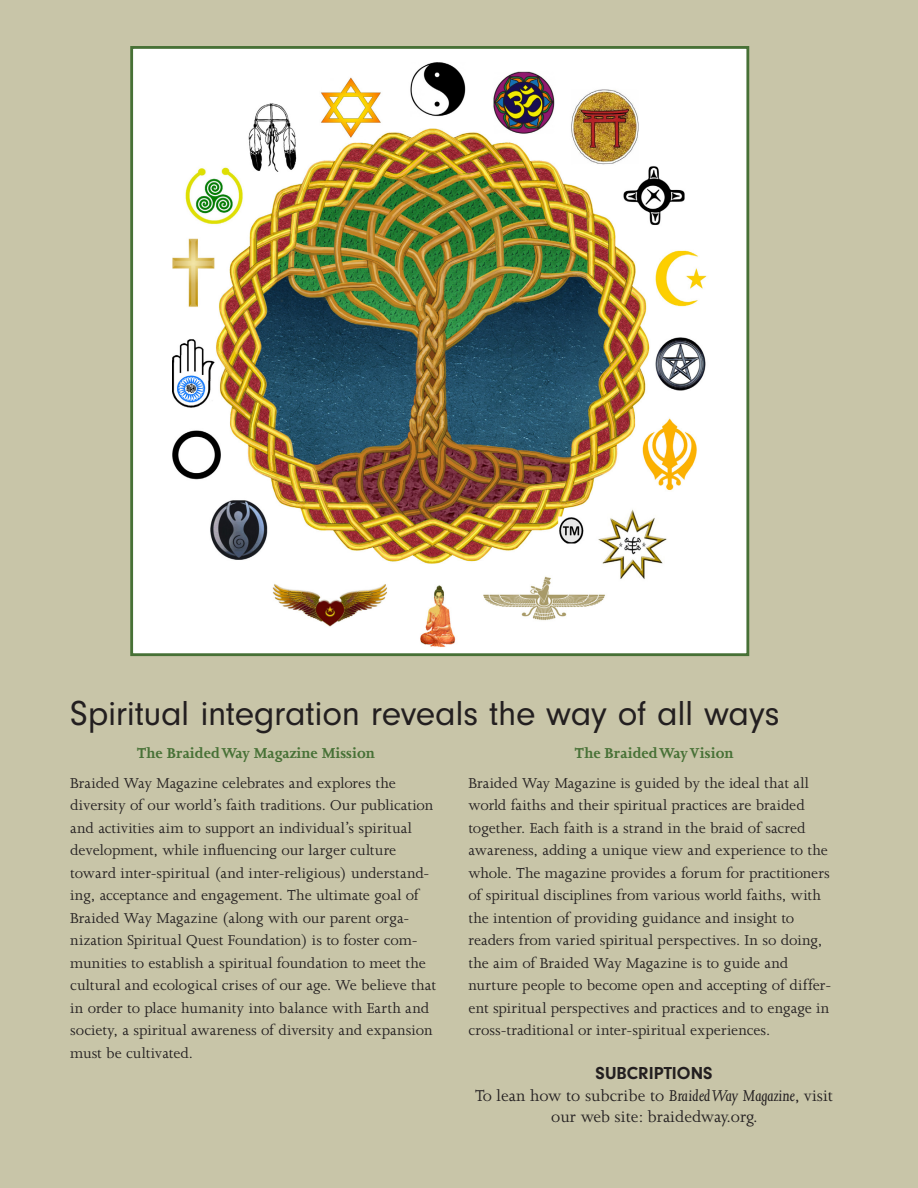
<style>
.page{position:relative;width:918px;height:1188px;background:#c8c5a8}
.page>*{position:absolute;margin:0;border:0;box-sizing:border-box;transform-origin:0 0}
.Head24-span{font:36px "Neuzeit Gro T";letter-spacing:-.01em;color:#231f20}
.t1{font:18px/21.6px "Joanna";color:#231f20;text-align:center}
.t2{font:700 18px "Neuzeit Gro T";color:#231f20}
.BT-Joanna{font:16.5px/22.5px "Joanna";color:#231f20}
.subhead_in_text{font:700 16.5px "Joanna";color:#477136}
.s1{font-style:italic}
</style>
<div class="page">
<div style="left:132px;top:47px;width:616px;height:608px;background:#fff"></div>
<img style="left:173px;top:63px;width:534px;height:584px">
<div style="left:130px;top:46px;width:619px;height:610px;border:3px solid #477136"></div>
<p class="Head24-span" style="left:70px;top:694px;width:711px">Spiritual integration reveals the way of all ways</p>
<p class="subhead_in_text" style="left:137px;top:744px;width:240px">The Braided Way Magazine Mission</p>
<p class="BT-Joanna" style="left:70px;top:771px;width:367px">Braided Way Magazine celebrates and explores the diversity of our world’s faith traditions. Our publication and activities aim to support an individual’s spiritual development, while influencing our larger culture toward inter-spiritual (and inter-religious) understand&shy;ing, acceptance and engagement. The ultimate goal of Braided Way Magazine (along with our parent orga&shy;nization Spiritual Quest Foundation) is to foster com&shy;munities to establish a spiritual foundation to meet the cultural and ecological crises of our age. We believe that in order to place humanity into balance with Earth and society, a spiritual awareness of diversity and expansion must be cultivated.</p>
<p class="subhead_in_text" style="left:575px;top:744px;width:161px">The Braided Way Vision</p>
<p class="BT-Joanna" style="left:468px;top:771px;width:364px">Braided Way Magazine is guided by the ideal that all world faiths and their spiritual practices are braided together. Each faith is a strand in the braid of sacred awareness, adding a unique view and experience to the whole. The magazine provides a forum for practitioners of spiritual disciplines from various world faiths, with the intention of providing guidance and insight to readers from varied spiritual perspectives. In so doing, the aim of Braided Way Magazine is to guide and nurture people to become open and accepting of differ&shy;ent spiritual perspectives and practices and to engage in cross-traditional or inter-spiritual experiences.</p>
<p class="t2" style="left:596px;top:1063px;width:118px">SUBCRIPTIONS</p>
<p class="t1" style="left:475px;top:1085px;width:359px">To lean how to subcribe to <span class="s1">Braided Way Magazine</span>, visit our web site: braidedway.org.</p>
</div>
